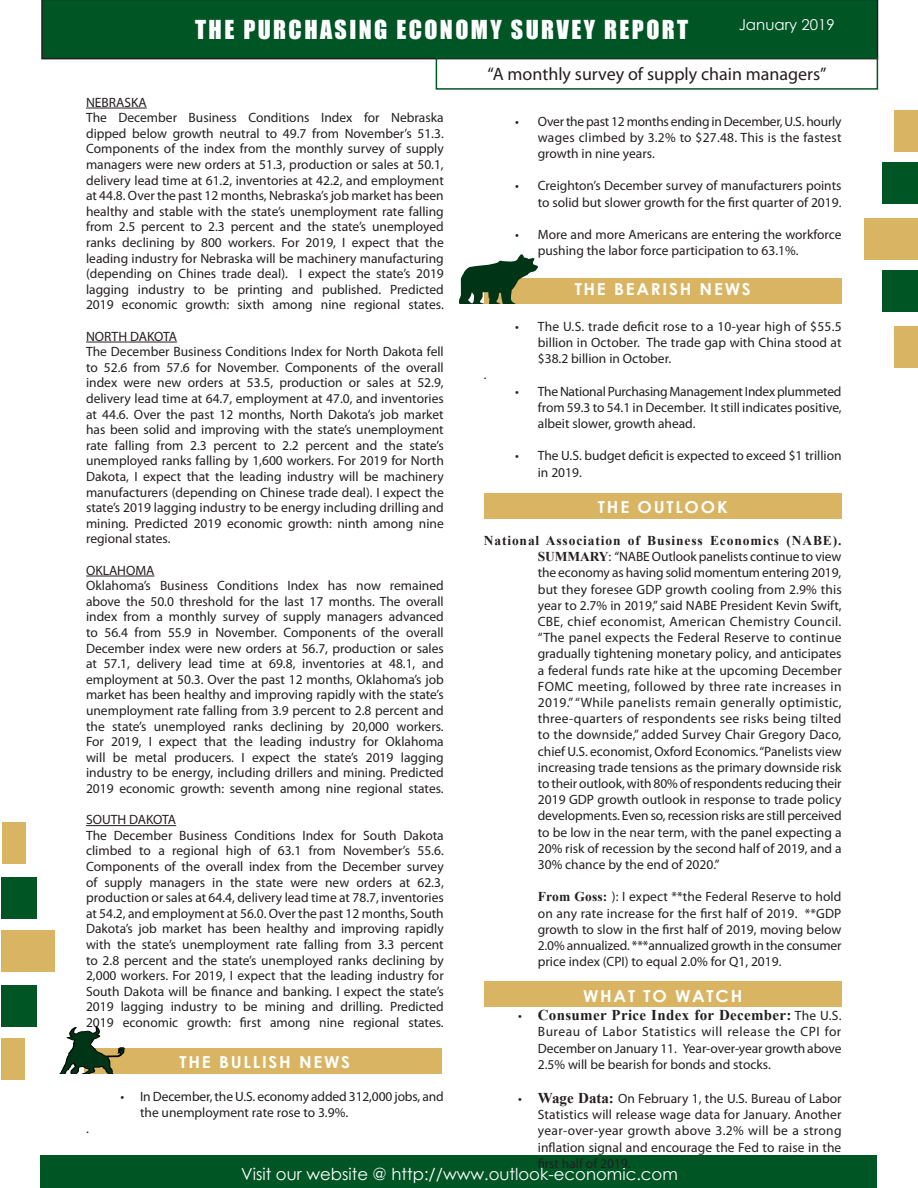
<style>
.page{position:relative;width:918px;height:1188px;background:#fff}
.page>*{position:absolute;margin:0;border:0;box-sizing:border-box;transform-origin:0 0}
.t1{font:24px "Impact";letter-spacing:.1em;color:#fff}
.t2{font:18px "Myriad Pro";color:#231f20}
.karan{font:700 16.5px "Century Gothic";letter-spacing:.1em;color:#fff;scale:1.04 1}
.t3{font:16.5px "Century Gothic";color:#fff}
.karan-2{font:700 15px "Times New Roman";letter-spacing:.02em;color:#231f20}
.t4{font:15px "Century Gothic";color:#fff}
.karan-3{font:13.5px/15.6px "Myriad Pro";color:#231f20;text-align:justify}
.s1{font-family:"Times New Roman";font-weight:700}
.s2{font-family:"Myriad Pro";font-weight:400;font-size:13.5px}
.s3{font-family:"Times New Roman";font-weight:700;font-size:15px}
</style>
<div class="page">
<div style="left:2px;top:822px;width:24px;height:42px;background:#d9b462"></div>
<div style="left:1px;top:878px;width:36px;height:42px;background:#005525"></div>
<div style="left:2px;top:930px;width:53px;height:42px;background:#d9b462"></div>
<div style="left:1px;top:986px;width:36px;height:42px;background:#005525"></div>
<div style="left:1px;top:1038px;width:24px;height:42px;background:#d9b462"></div>
<div style="left:894px;top:326px;width:24px;height:42px;background:#d9b462"></div>
<div style="left:882px;top:270px;width:36px;height:42px;background:#005525"></div>
<div style="left:864px;top:218px;width:54px;height:42px;background:#d9b462"></div>
<div style="left:882px;top:162px;width:36px;height:42px;background:#005525"></div>
<div style="left:894px;top:110px;width:24px;height:42px;background:#d9b462"></div>
<div style="left:40px;top:1155px;width:838px;height:33px;background:#005525"></div>
<div style="left:41px;top:0;width:837px;height:59px;background:#005525"></div>
<div style="left:436px;top:57px;width:442px;height:33px;border:2px solid #005525"></div>
<div style="left:484px;top:981px;width:358px;height:25px;background:#d9b462"></div>
<div style="left:484px;top:278px;width:358px;height:26px;background:#d9b462"></div>
<div style="left:484px;top:493px;width:358px;height:26px;background:#d9b462"></div>
<div style="left:84px;top:1048px;width:358px;height:26px;background:#d9b462"></div>
<svg style="left:59px;top:1026px;width:65px;height:48px"></svg>
<svg style="left:459px;top:254px;width:79px;height:50px"></svg>
<hr style="left:86px;top:108px;width:61px;height:1px;background:#231f20">
<hr style="left:86px;top:342px;width:91px;height:1px;background:#231f20">
<hr style="left:86px;top:576px;width:68px;height:1px;background:#231f20">
<hr style="left:86px;top:825px;width:90px;height:1px;background:#231f20">
<h1 class="t1" style="left:195px;top:16px;width:495px">THE PURCHASING ECONOMY SURVEY REPORT</h1>
<p class="t4" style="left:739px;top:14px;width:97px">January 2019</p>
<h2 class="t2" style="left:488px;top:63px;width:340px">“A monthly survey of supply chain managers”</h2>
<p class="karan-3" style="left:86px;top:94px;width:62px">NEBRASKA</p>
<p class="karan-3" style="left:86px;top:110px;width:359px">The December Business Conditions Index for Nebraska dipped below growth neutral to 49.7 from November’s 51.3.<br>Components of the index from the monthly survey of supply managers were new orders at 51.3, production or sales at 50.1, delivery lead time at 61.2, inventories at 42.2, and employment at 44.8. Over the past 12 months, Nebraska’s job market has been healthy and stable with the state’s unemployment rate falling from 2.5 percent to 2.3 percent and the state’s unemployed ranks declining by 800 workers. For 2019, I expect that the leading industry for Nebraska will be machinery manufacturing (depending on Chines trade deal). I expect the state’s 2019 lagging industry to be printing and published. Predicted 2019 economic growth: sixth among nine regional states.</p>
<p class="karan-3" style="left:86px;top:328px;width:93px">NORTH DAKOTA</p>
<p class="karan-3" style="left:86px;top:344px;width:359px">The December Business Conditions Index for North Dakota fell to 52.6 from 57.6 for November. Components of the overall index were new orders at 53.5, production or sales at 52.9, delivery lead time at 64.7, employment at 47.0, and inventories at 44.6. Over the past 12 months, North Dakota’s job market has been solid and improving with the state’s unemployment rate falling from 2.3 percent to 2.2 percent and the state’s unemployed ranks falling by 1,600 workers. For 2019 for North Dakota, I expect that the leading industry will be machinery manufacturers (depending on Chinese trade deal). I expect the state’s 2019 lagging industry to be energy including drilling and mining. Predicted 2019 economic growth: ninth among nine regional states.</p>
<p class="karan-3" style="left:86px;top:562px;width:70px">OKLAHOMA</p>
<p class="karan-3" style="left:86px;top:578px;width:359px">Oklahoma’s Business Conditions Index has now remained above the 50.0 threshold for the last 17 months. The overall index from a monthly survey of supply managers advanced to 56.4 from 55.9 in November. Components of the overall December index were new orders at 56.7, production or sales at 57.1, delivery lead time at 69.8, inventories at 48.1, and employment at 50.3. Over the past 12 months, Oklahoma’s job market has been healthy and improving rapidly with the state’s unemployment rate falling from 3.9 percent to 2.8 percent and the state’s unemployed ranks declining by 20,000 workers.<br>For 2019, I expect that the leading industry for Oklahoma will be metal producers. I expect the state’s 2019 lagging industry to be energy, including drillers and mining. Predicted 2019 economic growth: seventh among nine regional states.</p>
<p class="karan-3" style="left:86px;top:812px;width:92px">SOUTH DAKOTA</p>
<p class="karan-3" style="left:86px;top:827px;width:359px">The December Business Conditions Index for South Dakota climbed to a regional high of 63.1 from November’s 55.6.<br>Components of the overall index from the December survey of supply managers in the state were new orders at 62.3, production or sales at 64.4, delivery lead time at 78.7, inventories at 54.2, and employment at 56.0. Over the past 12 months, South Dakota’s job market has been healthy and improving rapidly with the state’s unemployment rate falling from 3.3 percent to 2.8 percent and the state’s unemployed ranks declining by 2,000 workers. For 2019, I expect that the leading industry for South Dakota will be finance and banking. I expect the state’s 2019 lagging industry to be mining and drilling. Predicted 2019 economic growth: first among nine regional states.</p>
<p class="karan" style="left:180px;top:1050px;width:166px">THE BULLISH NEWS</p>
<p class="karan-3" style="left:140px;top:1088px;width:305px;line-height:16.2px;text-indent:-20px">• In December, the U.S. economy added 312,000 jobs, and the unemployment rate rose to 3.9%.</p>
<p class="karan-3" style="left:86px;top:1121px;width:4px">.</p>
<p class="karan-3" style="left:538px;top:113px;width:305px;line-height:16.2px;text-indent:-23px">• Overthepast 12months endinginDecember,U.S.hourly wages climbed by 3.2% to $27.48. This is the fastest growth in nine years.</p>
<p class="karan-3" style="left:515px;top:178px;width:328px;line-height:16.2px;text-align:right">• Creighton’s December survey of manufacturers points to solid but slower growth for the first quarter of 2019.</p>
<p class="karan-3" style="left:538px;top:226px;width:305px;line-height:16.2px;text-indent:-23px">• More and more Americans are entering the workforce pushing the labor force participation to 63.1%.</p>
<p class="karan" style="left:575px;top:276px;width:171px">THE BEARISH NEWS</p>
<p class="karan-3" style="left:538px;top:318px;width:305px;line-height:16.2px;text-indent:-23px">• The U.S. trade deficit rose to a 10-year high of $55.5 billion in October. The trade gap with China stood at $38.2 billion in October.</p>
<p class="karan-3" style="left:484px;top:367px;width:4px">.</p>
<p class="karan-3" style="left:538px;top:383px;width:305px;line-height:16.2px;text-indent:-23px">• TheNational PurchasingManagementIndexplummeted from 59.3 to 54.1 in December. It still indicates positive, albeit slower, growth ahead.</p>
<p class="karan-3" style="left:538px;top:448px;width:305px;line-height:16.2px;text-indent:-23px">• The U.S. budget deficit is expected to exceed $1 trillion in 2019.</p>
<p class="karan" style="left:598px;top:494px;width:126px">THE OUTLOOK</p>
<p class="karan-3" style="left:538px;top:532px;width:305px;line-height:16.2px;text-indent:-54px"><span class="s1">National Association of Business Economics (NABE).<br>SUMMARY</span>: “NABE Outlook panelists continue to view the economy as having solid momentum entering 2019, but they foresee GDP growth cooling from 2.9% this year to 2.7% in 2019,” said NABE President Kevin Swift, CBE, chief economist, American Chemistry Council. “The panel expects the Federal Reserve to continue gradually tightening monetary policy, and anticipates a federal funds rate hike at the upcoming December FOMC meeting, followed by three rate increases in 2019.” “While panelists remain generally optimistic, three-quarters of respondents see risks being tilted to the downside,” added Survey Chair Gregory Daco, chief U.S. economist, Oxford Economics. “Panelists view increasing trade tensions as the primary downside risk to their outlook, with 80% of respondents reducing their 2019 GDP growth outlook in response to trade policy developments. Even so, recession risks are still perceived to be low in the near term, with the panel expecting a 20% risk of recession by the second half of 2019, and a 30% chance by the end of 2020.”</p>
<p class="karan-3" style="left:538px;top:889px;width:305px;line-height:16.2px"><span class="s1">From Goss:</span> ): I expect **the Federal Reserve to hold on any rate increase for the first half of 2019. **GDP growth to slow in the first half of 2019, moving below 2.0% annualized. ***annualized growth in the consumer price index (CPI) to equal 2.0% for Q1, 2019.</p>
<p class="karan" style="left:583px;top:984px;width:155px">WHAT TO WATCH</p>
<p class="karan-2" style="left:518px;top:1005px;width:325px"><span class="s2">•</span> Consumer Price Index for December: <span class="s2">The U.S.</span></p>
<p class="karan-3" style="left:538px;top:1024px;width:305px;line-height:16.2px">Bureau of Labor Statistics will release the CPI for December on January 11. Year-over-year growth above 2.5% will be bearish for bonds and stocks.</p>
<p class="karan-3" style="left:538px;top:1090px;width:305px;line-height:16.2px;text-indent:-20px">• <span class="s3">Wage Data:</span> On February 1, the U.S. Bureau of Labor Statistics will release wage data for January. Another year-over-year growth above 3.2% will be a strong inflation signal and encourage the Fed to raise in the first half of 2019.</p>
<p class="t3" style="left:241px;top:1162px;width:438px">Visit our website @ http://www.outlook-economic.com</p>
</div>
